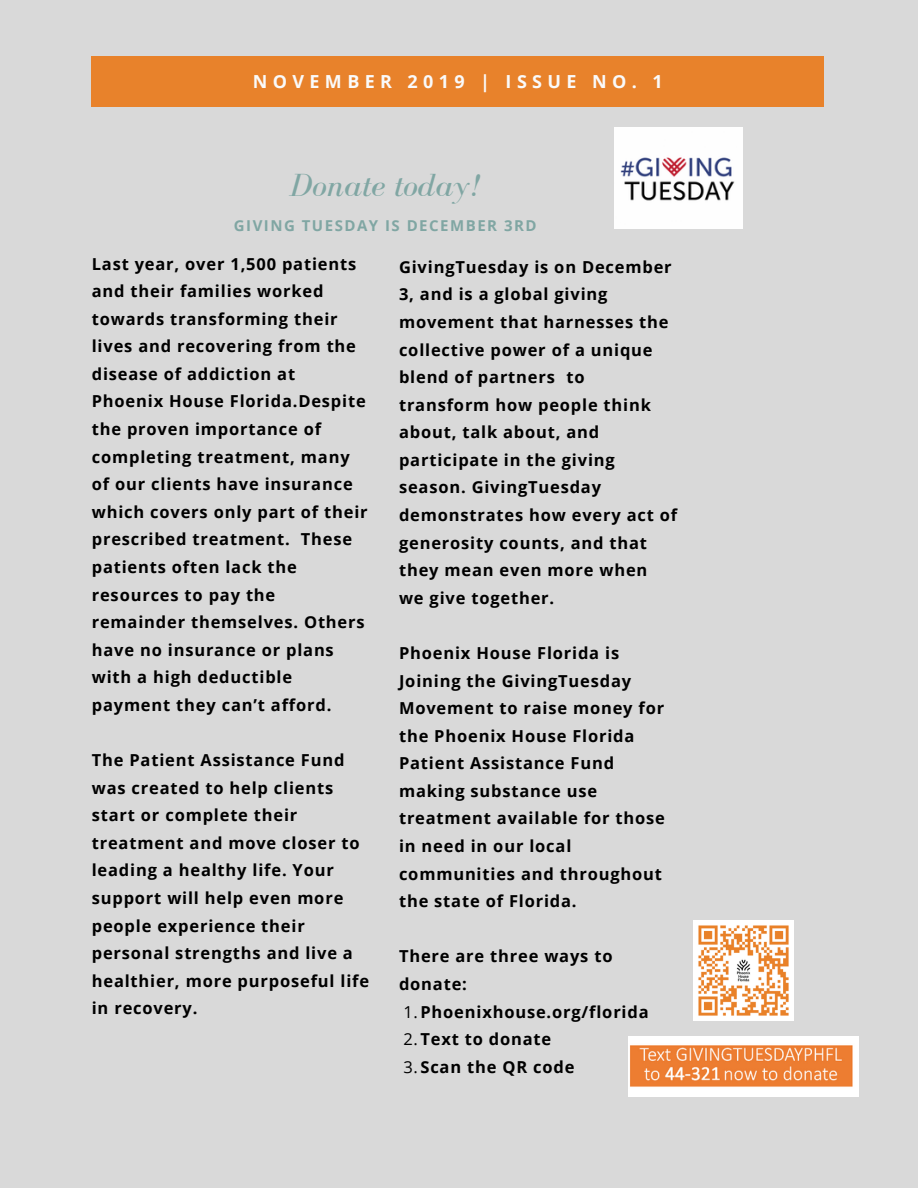
<style>
.page{position:relative;width:918px;height:1188px;background:#d9d9d9}
.page>*{position:absolute;margin:0;border:0;box-sizing:border-box;transform-origin:0 0}
.t1{font:italic 33px "Bodoni FLF";color:#80a6a3}
.t2{font:700 18px "Open Sans";letter-spacing:.3em;color:#fafafa}
.t3{font:700 16.5px/27.6px "Open Sans";letter-spacing:.05em;color:#000}
.t4{font:700 15px "Open Sans";letter-spacing:.1em;color:#80a6a3}
.s1{font-weight:400}
</style>
<div class="page">
<img style="left:615px;top:127px;width:128px;height:102px">
<img style="left:693px;top:920px;width:100px;height:101px">
<img style="left:629px;top:1037px;width:229px;height:59px">
<div style="left:92px;top:56px;width:732px;height:51px;background:#e8822b"></div>
<p class="t2" style="left:253px;top:69px;width:411px">NOVEMBER 2019 | ISSUE NO. 1</p>
<h1 class="t1" style="left:290px;top:167px;width:192px">Donate today!</h1>
<p class="t4" style="left:234px;top:215px;width:304px">GIVING TUESDAY IS DECEMBER 3RD</p>
<p class="t3" style="left:92px;top:249px;width:278px">Last year, over 1,500 patients and their families worked towards transforming their lives and recovering from the disease of addiction at<br>Phoenix House Florida.Despite the proven importance of completing treatment, many of our clients have insurance which covers only part of their prescribed treatment. These patients often lack the resources to pay the remainder themselves. Others have no insurance or plans with a high deductible payment they can’t afford.</p>
<p class="t3" style="left:92px;top:746px;width:279px">The Patient Assistance Fund was created to help clients start or complete their treatment and move closer to leading a healthy life. Your support will help even more people experience their personal strengths and live a healthier, more purposeful life in recovery.</p>
<p class="t3" style="left:399px;top:253px;width:280px">GivingTuesday is on December<br>3, and is a global giving movement that harnesses the collective power of a unique blend of partners to transform how people think about, talk about, and participate in the giving season. GivingTuesday demonstrates how every act of generosity counts, and that they mean even more when<br>we give together.</p>
<p class="t3" style="left:399px;top:639px;width:267px">Phoenix House Florida is<br>Joining the GivingTuesday<br>Movement to raise money for the Phoenix House Florida<br>Patient Assistance Fund making substance use treatment available for those in need in our local communities and throughout the state of Florida.</p>
<p class="t3" style="left:399px;top:942px;width:215px">There are three ways to donate:</p>
<p class="t3" style="left:403px;top:997px;width:247px"><span class="s1">1.</span>Phoenixhouse.org/florida<br><span class="s1">2.</span>Text to donate<br><span class="s1">3.</span>Scan the QR code</p>
</div>
